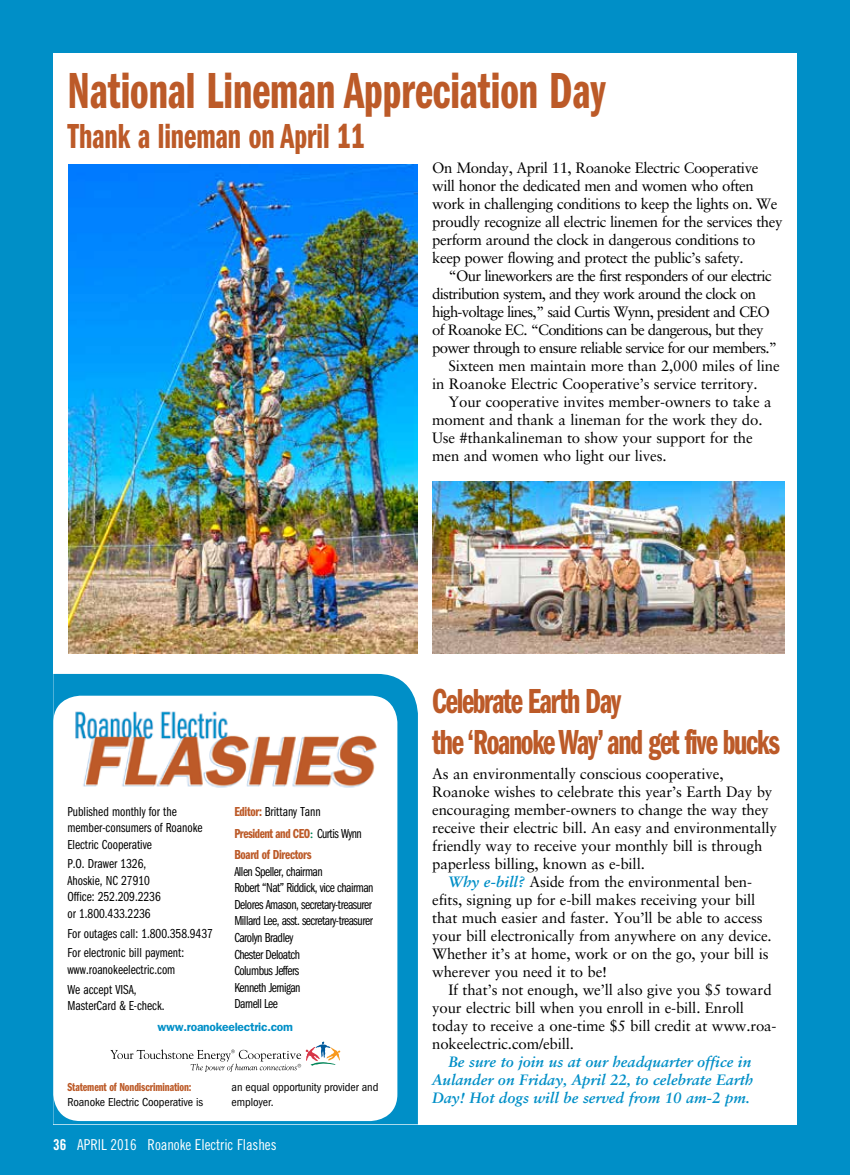
<style>
.page{position:relative;width:851px;height:1175px;background:#fff}
.page>*{position:absolute;margin:0;border:0;box-sizing:border-box;transform-origin:0 0}
.t1{font:52.5px "Franklin Gothic Demi Cmpr";color:#bc5a28;scale:.9 1}
.t2{font:36px/40.5px "Franklin Gothic Demi Cmpr";letter-spacing:-.04em;color:#bc5a28;scale:.9 1}
.t3{font:36px "Franklin Gothic Demi Cmpr";color:#bc5a28;scale:.9 1}
.t4{font:15px "Sabon";letter-spacing:-.01em;color:#000}
.t5{font:15px/18px "Sabon";letter-spacing:-.03em;color:#000}
.t6{font:15px "Sabon";letter-spacing:-.05em;color:#000}
.t7{font:italic 700 15px/18px "Sabon";color:#008fc7}
.t8{font:15px "Trade Gothic Cond Eighteen";letter-spacing:-.005em;color:#fff}
.t9{font:13.5px/16.5px "Franklin Gothic Book Cmpr";color:#000}
.t10{font:13.5px/16.5px "Franklin Gothic Book Cmpr";letter-spacing:-.035em;color:#000}
.t11{font:13.5px/21.9px "Franklin Gothic Demi Cmpr";letter-spacing:-.02em;color:#bc5a28}
.t12{font:condensed 12px/15px "Franklin Gothic";letter-spacing:-.01em;color:#000}
.t13{font:12px "Franklin Gothic Demi Cmpr";letter-spacing:-.01em;color:#bc5a28}
.t14{font:600 12px "Franklin Gothic";letter-spacing:-.02em;color:#008fc7}
.s1{font-family:"Franklin Gothic Demi Cmpr";color:#bc5a28}
.s2{font-family:"Sabon";color:#008457}
.s3{font-family:"Franklin Gothic Book Cmpr";color:#000}
.s4{font-family:"Trade Gothic Bold Cond Twenty"}
.s5{font-weight:700;font-style:italic;color:#008fc7}
</style>
<div class="page">
<div style="left:0;top:0;width:850px;height:1174px;background:#008fc7"></div>
<div style="left:53px;top:53px;width:743px;height:1068px;background:#fff"></div>
<svg style="left:53px;top:674px;width:365px;height:450px;fill:#008fc7"></svg>
<div style="left:53px;top:695px;width:344px;height:426px;background:#fff;border-radius:27px"></div>
<img style="left:75px;top:711px;width:302px;height:77px">
<svg style="left:110px;top:1041px;width:230px;height:31px"></svg>
<img style="left:68px;top:164px;width:350px;height:489px">
<img style="left:432px;top:481px;width:352px;height:172px">
<h1 class="t1" style="left:67px;top:61px;width:599px">National Lineman Appreciation Day</h1>
<h2 class="t3" style="left:67px;top:116px;width:332px">Thank a lineman on April 11</h2>
<p class="t5" style="left:432px;top:158px;width:352px">On Monday, April 11, Roanoke Electric Cooperative will honor the dedicated men and women who often work in challenging conditions to keep the lights on. We proudly recognize all electric linemen for the services they perform around the clock in dangerous conditions to keep power flowing and protect the public’s safety.</p>
<p class="t6" style="left:448px;top:267px;width:325px">“Our lineworkers are the first responders of our electric</p>
<p class="t6" style="left:432px;top:285px;width:325px">distribution system, and they work around the clock on</p>
<p class="t6" style="left:432px;top:303px;width:339px">high-voltage lines,” said Curtis Wynn, president and CEO</p>
<p class="t6" style="left:432px;top:321px;width:333px">of Roanoke EC. “Conditions can be dangerous, but they</p>
<p class="t6" style="left:432px;top:339px;width:346px">power through to ensure reliable service for our members.”</p>
<p class="t4" style="left:448px;top:357px;width:333px">Sixteen men maintain more than 2,000 miles of line</p>
<p class="t4" style="left:432px;top:375px;width:327px">in Roanoke Electric Cooperative’s service territory.</p>
<p class="t4" style="left:448px;top:393px;width:324px">Your cooperative invites member-owners to take a</p>
<p class="t4" style="left:432px;top:411px;width:332px">moment and thank a lineman for the work they do.</p>
<p class="t4" style="left:432px;top:429px;width:322px">Use #thankalineman to show your support for the</p>
<p class="t4" style="left:432px;top:447px;width:236px">men and women who light our lives.</p>
<p class="t9" style="left:67px;top:803px;width:137px">Published monthly for the member-consumers of Roanoke<br>Electric Cooperative</p>
<p class="t9" style="left:67px;top:856px;width:95px">P.O. Drawer 1326,<br>Ahoskie, NC 27910<br>Office: 252.209.2236 or 1.800.433.2236</p>
<p class="t9" style="left:67px;top:923px;width:147px;line-height:19.8px">For outages call: 1.800.358.9437<br>For electronic bill payment:</p>
<p class="t9" style="left:67px;top:959px;width:109px;line-height:19.8px">www.roanokeelectric.com<br>We accept VISA,</p>
<p class="t9" style="left:67px;top:997px;width:99px">MasterCard &amp; E-check.</p>
<p class="t9" style="left:234px;top:803px;width:88px"><span class="s1">Editor:</span> Brittany Tann</p>
<p class="t11" style="left:234px;top:822px;width:129px">President and CEO<span class="s2">:</span> <span class="s3">Curtis Wynn<br></span>Board of Directors</p>
<p class="t10" style="left:234px;top:863px;width:141px">Allen Speller, chairman<br>Robert “Nat” Riddick, vice chairman<br>Delores Amason, secretary-treasurer<br>Millard Lee, asst. secretary-treasurer<br>Carolyn Bradley<br>Chester Deloatch<br>Columbus Jeffers<br>Kenneth Jernigan<br>Darnell Lee</p>
<p class="t14" style="left:158px;top:1019px;width:137px">www.roanokeelectric.com</p>
<p class="t13" style="left:67px;top:1080px;width:126px">Statement of Nondiscrimination:</p>
<p class="t12" style="left:67px;top:1094px;width:137px">Roanoke Electric Cooperative is</p>
<p class="t12" style="left:231px;top:1079px;width:148px">an equal opportunity provider and employer.</p>
<p class="t8" style="left:53px;top:1136px;width:225px"><span class="s4">36</span> APRIL 2016 Roanoke Electric Flashes</p>
<h2 class="t2" style="left:432px;top:682px;width:388px">Celebrate Earth Day<br>the ‘Roanoke Way’ and get five bucks</h2>
<p class="t4" style="left:432px;top:764px;width:293px">As an environmentally conscious cooperative,</p>
<p class="t4" style="left:432px;top:782px;width:341px">Roanoke wishes to celebrate this year’s Earth Day by</p>
<p class="t4" style="left:432px;top:800px;width:338px">encouraging member-owners to change the way they</p>
<p class="t4" style="left:432px;top:818px;width:346px">receive their electric bill. An easy and environmentally</p>
<p class="t4" style="left:432px;top:836px;width:331px">friendly way to receive your monthly bill is through</p>
<p class="t4" style="left:432px;top:854px;width:214px">paperless billing, known as e-bill.</p>
<p class="t4" style="left:448px;top:872px;width:305px"><span class="s5">Why e-bill?</span> Aside from the environmental ben-</p>
<p class="t4" style="left:432px;top:890px;width:324px">efits, signing up for e-bill makes receiving your bill</p>
<p class="t4" style="left:432px;top:908px;width:332px">that much easier and faster. You’ll be able to access</p>
<p class="t4" style="left:432px;top:926px;width:341px">your bill electronically from anywhere on any device.</p>
<p class="t4" style="left:432px;top:944px;width:338px">Whether it’s at home, work or on the go, your bill is</p>
<p class="t4" style="left:432px;top:962px;width:176px">wherever you need it to be!</p>
<p class="t4" style="left:448px;top:980px;width:325px">If that’s not enough, we’ll also give you $5 toward</p>
<p class="t4" style="left:432px;top:998px;width:313px">your electric bill when you enroll in e-bill. Enroll</p>
<p class="t4" style="left:432px;top:1016px;width:346px">today to receive a one-time $5 bill credit at www.roa-</p>
<p class="t4" style="left:432px;top:1034px;width:143px">nokeelectric.com/ebill.</p>
<p class="t7" style="left:432px;top:1052px;width:322px;text-indent:16px">Be sure to join us at our headquarter office in<br>Aulander on Friday, April 22, to celebrate Earth<br>Day! Hot dogs will be served from 10 am-2 pm.</p>
</div>
